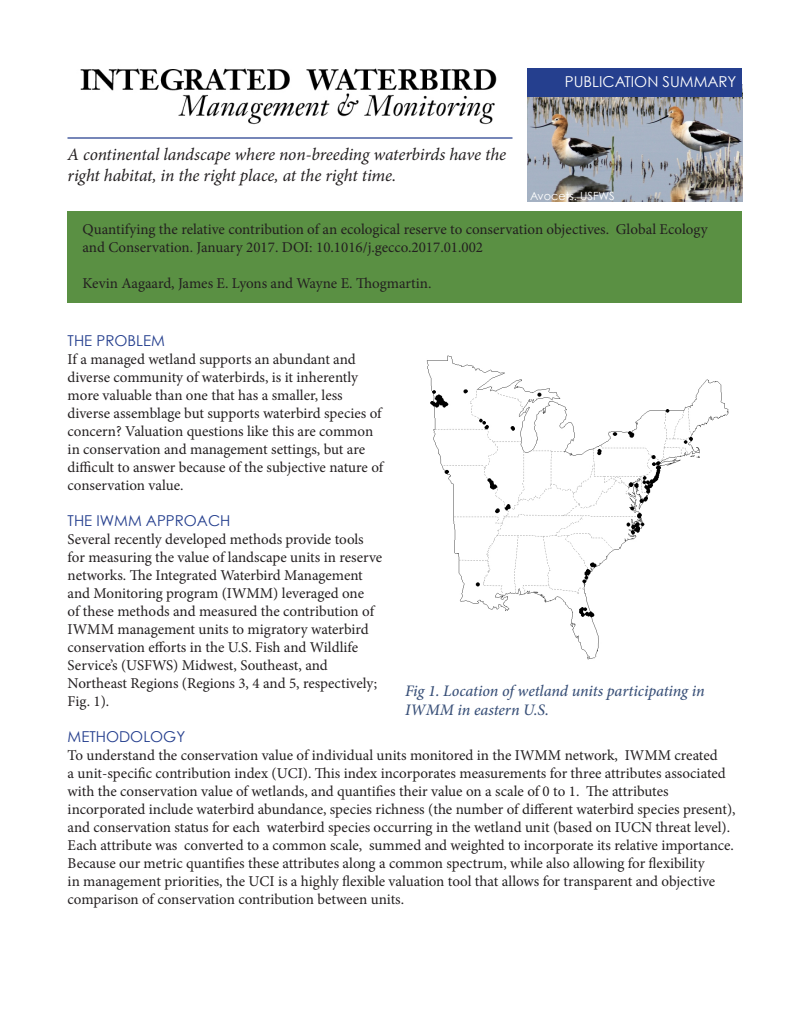
<style>
.page{position:relative;width:810px;height:1035px;background:#fff}
.page>*{position:absolute;margin:0;border:0;box-sizing:border-box;transform-origin:0 0}
.t1{font:italic 17.5px/21px "Minion Pro";letter-spacing:-.01em;color:#231f20}
.t2{font:italic 500 16px/19.2px "Minion Pro";letter-spacing:-.005em;color:#395078}
.t3{font:15px/18px "Minion Pro";color:#231f20}
.t4{font:15px "Century Gothic";color:#253f8e}
.t5{font:15px "Century Gothic";color:#fff}
.t6{font:11.25px "Century Gothic";color:#fff}
</style>
<div class="page">
<img style="left:528px;top:85px;width:215px;height:117px">
<div style="left:528px;top:68px;width:214px;height:28px;background:#253f8e"></div>
<div style="left:68px;top:212px;width:674px;height:91px;background:#5a9043"></div>
<img style="left:80px;top:68px;width:417px;height:57px">
<hr style="left:68px;top:137px;width:444px;height:2px;background:#253f8e">
<img style="left:426px;top:355px;width:303px;height:305px">
<p class="t1" style="left:68px;top:144px;width:440px">A continental landscape where non-breeding waterbirds have the right habitat, in the right place, at the right time.</p>
<p class="t5" style="left:565px;top:73px;width:173px">PUBLICATION SUMMARY</p>
<p class="t6" style="left:530px;top:189px;width:86px">Avocets. USFWS</p>
<p class="t3" style="left:82px;top:220px;width:627px">Quantifying the relative contribution of an ecological reserve to conservation objectives. Global Ecology and Conservation. January 2017. DOI: 10.1016/j.gecco.2017.01.002</p>
<p class="t3" style="left:82px;top:274px;width:351px">Kevin Aagaard, James E. Lyons and Wayne E. Thogmartin.</p>
<p class="t4" style="left:68px;top:332px;width:99px">THE PROBLEM</p>
<p class="t3" style="left:68px;top:351px;width:317px">If a managed wetland supports an abundant and diverse community of waterbirds, is it inherently more valuable than one that has a smaller, less diverse assemblage but supports waterbird species of concern? Valuation questions like this are common in conservation and management settings, but are difficult to answer because of the subjective nature of conservation value.</p>
<p class="t4" style="left:68px;top:512px;width:164px">THE IWMM APPROACH</p>
<p class="t3" style="left:68px;top:531px;width:316px">Several recently developed methods provide tools for measuring the value of landscape units in reserve networks. The Integrated Waterbird Management and Monitoring program (IWMM) leveraged one<br>of these methods and measured the contribution of IWMM management units to migratory waterbird conservation efforts in the U.S. Fish and Wildlife Service’s (USFWS) Midwest, Southeast, and Northeast Regions (Regions 3, 4 and 5, respectively; Fig. 1).</p>
<p class="t4" style="left:68px;top:728px;width:119px">METHODOLOGY</p>
<p class="t3" style="left:68px;top:747px;width:669px">To understand the conservation value of individual units monitored in the IWMM network, IWMM created<br>a unit-specific contribution index (UCI). This index incorporates measurements for three attributes associated with the conservation value of wetlands, and quantifies their value on a scale of 0 to 1. The attributes incorporated include waterbird abundance, species richness (the number of different waterbird species present), and conservation status for each waterbird species occurring in the wetland unit (based on IUCN threat level).<br>Each attribute was converted to a common scale, summed and weighted to incorporate its relative importance.<br>Because our metric quantifies these attributes along a common spectrum, while also allowing for flexibility<br>in management priorities, the UCI is a highly flexible valuation tool that allows for transparent and objective comparison of conservation contribution between units.</p>
<p class="t2" style="left:405px;top:681px;width:301px">Fig 1. Location of wetland units participating in<br>IWMM in eastern U.S.</p>
</div>
